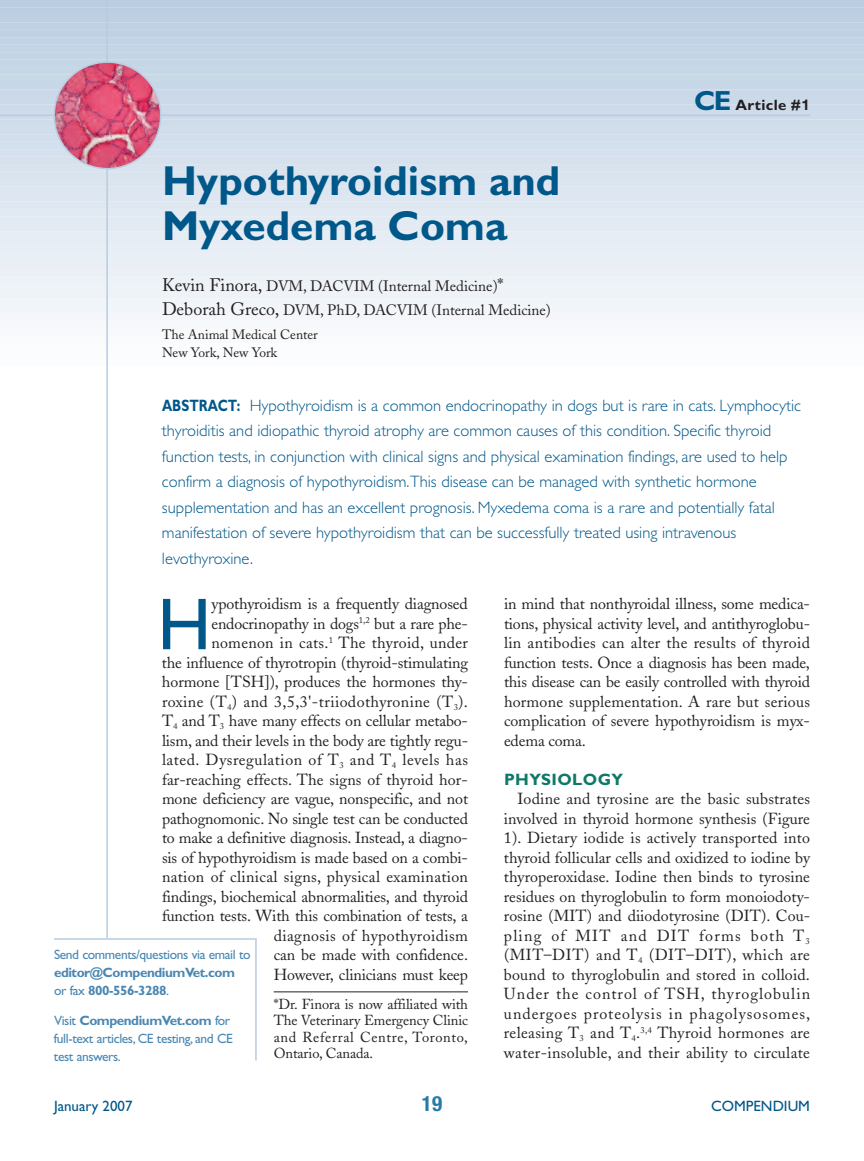
<style>
.page{position:relative;width:864px;height:1161px;background:#fff}
.page>*{position:absolute;margin:0;border:0;box-sizing:border-box;transform-origin:0 0}
.t1{font:73.8px "Gill Sans";color:#005789}
.t2{font:700 42px/45px "Gill Sans";color:#005789}
.t3{font:700 condensed 21px "Helvetica Neue";color:#277aa7}
.t4{font:300 16.5px/25.5px "Gill Sans";color:#005789}
.t5{font:700 16.5px "Gill Sans";letter-spacing:.025em;color:#0e7968}
.t6{font:15.9px/19.5px "Adobe Caslon";letter-spacing:-.01em;color:#231f20;text-align:justify}
.t7{font:15px/24px "Adobe Caslon";color:#231f20}
.t8{font:15px "Gill Sans";color:#005789}
.t9{font:700 15px "Gill Sans";letter-spacing:.025em;color:#231f20}
.t10{font:14.4px/16.5px "Adobe Caslon";letter-spacing:.005em;color:#231f20;text-align:justify}
.t11{font:13.5px/18px "Gill Sans";letter-spacing:-.03em;color:#4a87b2}
.t12{font:700 13.5px/18px "Gill Sans";letter-spacing:-.035em;color:#4a87b2}
.t13{font:13.5px/18px "Adobe Caslon";color:#231f20}
.s1{font-size:18px}
.s2{font-size:27.6px;color:#005789}
.s3{font-family:"Helvetica Neue"}
.s4{font-weight:700}
.s5{font-weight:400}
</style>
<div class="page">
<div style="left:0;top:0;width:864px;height:9px;background:#bacde1"></div>
<div style="left:0;top:5px;width:864px;height:12px;background:#bbcee2"></div>
<div style="left:0;top:13px;width:864px;height:11px;background:#becfe2"></div>
<div style="left:0;top:20px;width:864px;height:12px;background:#c0d1e4"></div>
<div style="left:0;top:28px;width:864px;height:11px;background:#c1d1e4"></div>
<div style="left:0;top:35px;width:864px;height:12px;background:#c1d4e5"></div>
<div style="left:0;top:43px;width:864px;height:11px;background:#c3d5e6"></div>
<div style="left:0;top:50px;width:864px;height:12px;background:#c4d5e6"></div>
<div style="left:0;top:58px;width:864px;height:11px;background:#c5d7e7"></div>
<div style="left:0;top:65px;width:864px;height:12px;background:#c6d7e7"></div>
<div style="left:0;top:73px;width:864px;height:11px;background:#c7d8e7"></div>
<div style="left:0;top:80px;width:864px;height:12px;background:#c8d7e8"></div>
<div style="left:0;top:88px;width:864px;height:11px;background:#cad8e8"></div>
<div style="left:0;top:95px;width:864px;height:11px;background:#cbdae9"></div>
<div style="left:0;top:102px;width:864px;height:12px;background:#ccdaea"></div>
<div style="left:0;top:110px;width:864px;height:11px;background:#cedbea"></div>
<div style="left:0;top:117px;width:864px;height:12px;background:#cfddeb"></div>
<div style="left:0;top:125px;width:864px;height:11px;background:#d0ddeb"></div>
<div style="left:0;top:132px;width:864px;height:12px;background:#d2deec"></div>
<div style="left:0;top:140px;width:864px;height:11px;background:#d3e0ed"></div>
<div style="left:0;top:147px;width:864px;height:12px;background:#d5e1ee"></div>
<div style="left:0;top:155px;width:864px;height:11px;background:#d6e1ee"></div>
<div style="left:0;top:162px;width:864px;height:12px;background:#d8e3ee"></div>
<div style="left:0;top:170px;width:864px;height:11px;background:#d9e4ef"></div>
<div style="left:0;top:177px;width:864px;height:12px;background:#dbe4ef"></div>
<div style="left:0;top:185px;width:864px;height:11px;background:#dce6f0"></div>
<div style="left:0;top:192px;width:864px;height:12px;background:#dee7f1"></div>
<div style="left:0;top:200px;width:864px;height:11px;background:#dfe7f1"></div>
<div style="left:0;top:207px;width:864px;height:11px;background:#e1e9f2"></div>
<div style="left:0;top:214px;width:864px;height:12px;background:#e2eaf2"></div>
<div style="left:0;top:222px;width:864px;height:11px;background:#e3eaf2"></div>
<div style="left:0;top:229px;width:864px;height:12px;background:#e5ecf4"></div>
<div style="left:0;top:237px;width:864px;height:11px;background:#e6edf4"></div>
<div style="left:0;top:244px;width:864px;height:12px;background:#e8eef5"></div>
<div style="left:0;top:252px;width:864px;height:11px;background:#e8eff5"></div>
<div style="left:0;top:259px;width:864px;height:12px;background:#e9eff5"></div>
<div style="left:0;top:267px;width:864px;height:11px;background:#ebf0f6"></div>
<div style="left:0;top:274px;width:864px;height:12px;background:#ecf2f7"></div>
<div style="left:0;top:282px;width:864px;height:11px;background:#eef3f8"></div>
<div style="left:0;top:289px;width:864px;height:12px;background:#eff3f8"></div>
<div style="left:0;top:297px;width:864px;height:11px;background:#f0f5f9"></div>
<div style="left:0;top:304px;width:864px;height:12px;background:#f2f6fa"></div>
<div style="left:0;top:312px;width:864px;height:11px;background:#f4f6fa"></div>
<div style="left:0;top:319px;width:864px;height:11px;background:#f6f9fb"></div>
<div style="left:0;top:326px;width:864px;height:12px;background:#f7f9fb"></div>
<div style="left:0;top:334px;width:864px;height:11px;background:#f8fafc"></div>
<div style="left:0;top:341px;width:864px;height:12px;background:#fafcfd"></div>
<div style="left:0;top:349px;width:864px;height:11px;background:#fbfcfd"></div>
<hr style="left:106px;top:0;width:2px;height:938px;background:#b8cce0">
<hr style="left:0;top:115px;width:810px;height:1px;background:#b8cce0">
<img style="left:53px;top:62px;width:108px;height:107px">
<hr style="left:274px;top:992px;width:194px;height:1px;background:#231f20">
<hr style="left:255px;top:939px;width:2px;height:121px;background:#b8cce0">
<hr style="left:54px;top:938px;width:202px;height:2px;background:#b8cce0">
<h2 class="t2" style="left:162px;top:162px;width:400px">Hypothyroidism and<br>Myxedema Coma</h2>
<p class="t7" style="left:162px;top:276px;width:390px"><span class="s1">Kevin Finora,</span> DVM, DACVIM (Internal Medicine)<span class="s1">*<br>Deborah Greco,</span> DVM, PhD, DACVIM (Internal Medicine)</p>
<p class="t13" style="left:162px;top:327px;width:157px">The Animal Medical Center<br>New York, New York</p>
<p class="t9" style="left:694px;top:99px;width:117px"><span class="s2">CE</span> Article #<span class="s3">1</span></p>
<p class="t4" style="left:162px;top:394px;width:640px"><span class="s4">ABSTRACT:</span> Hypothyroidism is a common endocrinopathy in dogs but is rare in cats. Lymphocytic thyroiditis and idiopathic thyroid atrophy are common causes of this condition. Specific thyroid function tests, in conjunction with clinical signs and physical examination findings, are used to help confirm a diagnosis of hypothyroidism.This disease can be managed with synthetic hormone supplementation and has an excellent prognosis. Myxedema coma is a rare and potentially fatal manifestation of severe hypothyroidism that can be successfully treated using intravenous levothyroxine.</p>
<p class="t6" style="left:162px;top:596px;width:308px;text-align:right">ypothyroidism is a frequently diagnosed endocrinopathy in dogs<sup>1,2</sup> but a rare phe&shy;nomenon in cats.<sup>1</sup> The thyroid, under<br>the influence of thyrotropin (thyroid-stimulating hormone [TSH]), produces the hormones thy&shy;roxine (T<sub>4</sub>) and 3,5,3'-triiodothyronine (T<sub>3</sub>).<br>T<sub>4</sub> and T<sub>3</sub> have many effects on cellular metabo&shy;lism, and their levels in the body are tightly regu&shy;lated. Dysregulation of T<sub>3</sub> and T<sub>4</sub> levels has far-reaching effects. The signs of thyroid hor&shy;mone deficiency are vague, nonspecific, and not pathognomonic. No single test can be conducted to make a definitive diagnosis. Instead, a diagno&shy;sis of hypothyroidism is made based on a combi&shy;nation of clinical signs, physical examination findings, biochemical abnormalities, and thyroid function tests. With this combination of tests, a diagnosis of hypothyroidism<br>can be made with confidence.<br>However, clinicians must keep</p>
<p class="t6" style="left:504px;top:596px;width:308px">in mind that nonthyroidal illness, some medica&shy;tions, physical activity level, and antithyroglobu&shy;lin antibodies can alter the results of thyroid function tests. Once a diagnosis has been made, this disease can be easily controlled with thyroid hormone supplementation. A rare but serious complication of severe hypothyroidism is myx&shy;edema coma.</p>
<h1 class="t1" style="left:158px;top:596px;width:55px">H</h1>
<p class="t5" style="left:504px;top:773px;width:121px">PHYSIOLOGY</p>
<p class="t6" style="left:504px;top:791px;width:308px;text-indent:14px">Iodine and tyrosine are the basic substrates involved in thyroid hormone synthesis (Figure 1). Dietary iodide is actively transported into thyroid follicular cells and oxidized to iodine by thyroperoxidase. Iodine then binds to tyrosine residues on thyroglobulin to form monoiodoty&shy;rosine (MIT) and diiodotyrosine (DIT). Cou&shy;pling of MIT and DIT forms both T<sub>3 </sub>(MIT–DIT) and T<sub>4</sub> (DIT–DIT), which are bound to thyroglobulin and stored in colloid.<br>Under the control of TSH, thyroglobulin undergoes proteolysis in phagolysosomes, releasing T<sub>3</sub> and T<sub>4</sub>.<sup>3,4</sup> Thyroid hormones are water-insoluble, and their ability to circulate</p>
<p class="t11" style="left:54px;top:946px;width:198px">Send comments/questions via email to</p>
<p class="t12" style="left:54px;top:964px;width:182px">editor@CompendiumVet.com <span class="s5">or fax</span> 800-556-3288<span class="s5">.</span></p>
<p class="t11" style="left:54px;top:1012px;width:180px">Visit <span class="s4">CompendiumVet.com</span> for full-text articles, CE testing, and CE test answers.</p>
<p class="t10" style="left:274px;top:997px;width:196px">*Dr. Finora is now affiliated with The Veterinary Emergency Clinic and Referral Centre, Toronto, Ontario, Canada.</p>
<p class="t8" style="left:54px;top:1101px;width:80px">January 2007</p>
<h3 class="t3" style="left:422px;top:1096px;width:22px">19</h3>
<p class="t8" style="left:711px;top:1101px;width:100px">COMPENDIUM</p>
</div>
